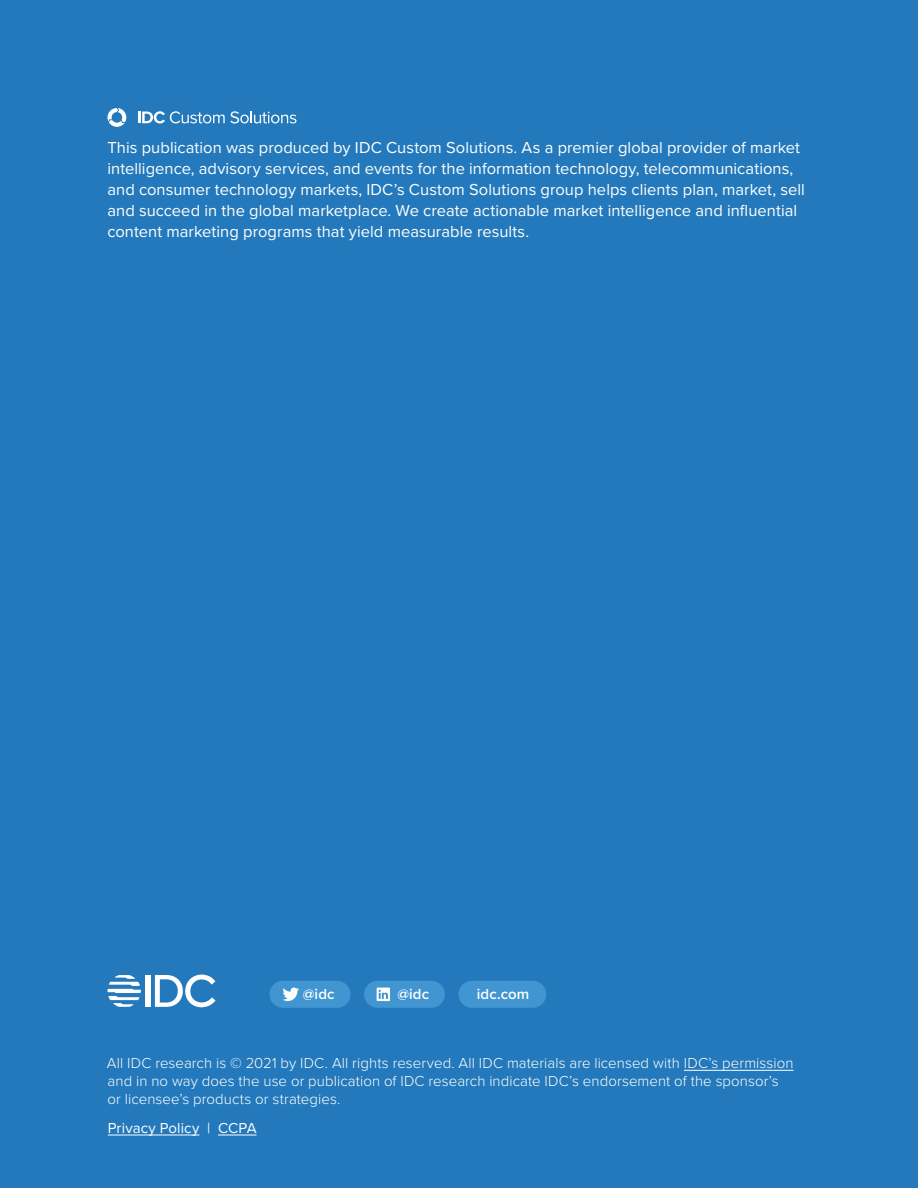
<style>
.page{position:relative;width:918px;height:1188px;background:#2379bb}
.page>*{position:absolute;margin:0;border:0;box-sizing:border-box;transform-origin:0 0}
.t1{font:16.5px/21px "Proxima Nova";letter-spacing:.005em;color:#fff}
.t2{font:300 15px/18px "Proxima Nova";letter-spacing:.005em;color:#fff}
.t3{font:15px "Proxima Nova";letter-spacing:.005em;color:#fff}
.t4{font:600 15px "Proxima Nova";letter-spacing:.005em;color:#fff}
</style>
<div class="page">
<hr style="left:684px;top:1070px;width:110px;height:1px;background:#fff">
<hr style="left:108px;top:1135px;width:91px;height:1px;background:#fff">
<hr style="left:218px;top:1135px;width:39px;height:1px;background:#fff">
<svg style="left:107px;top:108px;width:19px;height:19px"></svg>
<svg style="left:138px;top:111px;width:158px;height:12px"></svg>
<div style="left:146px;top:975px;width:5px;height:32px;background:#fff"></div>
<svg style="left:155px;top:975px;width:60px;height:32px"></svg>
<svg style="left:107px;top:975px;width:34px;height:32px"></svg>
<div style="left:269px;top:981px;width:81px;height:27px;background:#4196d2;border-radius:14px"></div>
<svg style="left:282px;top:988px;width:17px;height:13px"></svg>
<div style="left:364px;top:981px;width:81px;height:27px;background:#4196d2;border-radius:14px"></div>
<svg style="left:377px;top:988px;width:13px;height:13px"></svg>
<div style="left:458px;top:981px;width:88px;height:27px;background:#4196d2;border-radius:14px"></div>
<p class="t1" style="left:107px;top:137px;width:699px">This publication was produced by IDC Custom Solutions. As a premier global provider of market intelligence, advisory services, and events for the information technology, telecommunications, and consumer technology markets, IDCʼs Custom Solutions group helps clients plan, market, sell and succeed in the global marketplace. We create actionable market intelligence and influential content marketing programs that yield measurable results.</p>
<p class="t4" style="left:303px;top:983px;width:33px">@idc</p>
<p class="t4" style="left:397px;top:983px;width:33px">@idc</p>
<p class="t4" style="left:477px;top:983px;width:54px">idc.com</p>
<p class="t2" style="left:107px;top:1053px;width:688px">All IDC research is © 2021 by IDC. All rights reserved. All IDC materials are licensed with IDCʼs permission and in no way does the use or publication of IDC research indicate IDCʼs endorsement of the sponsorʼs or licenseeʼs products or strategies.</p>
<p class="t3" style="left:108px;top:1116px;width:150px">Privacy Policy | CCPA</p>
</div>
